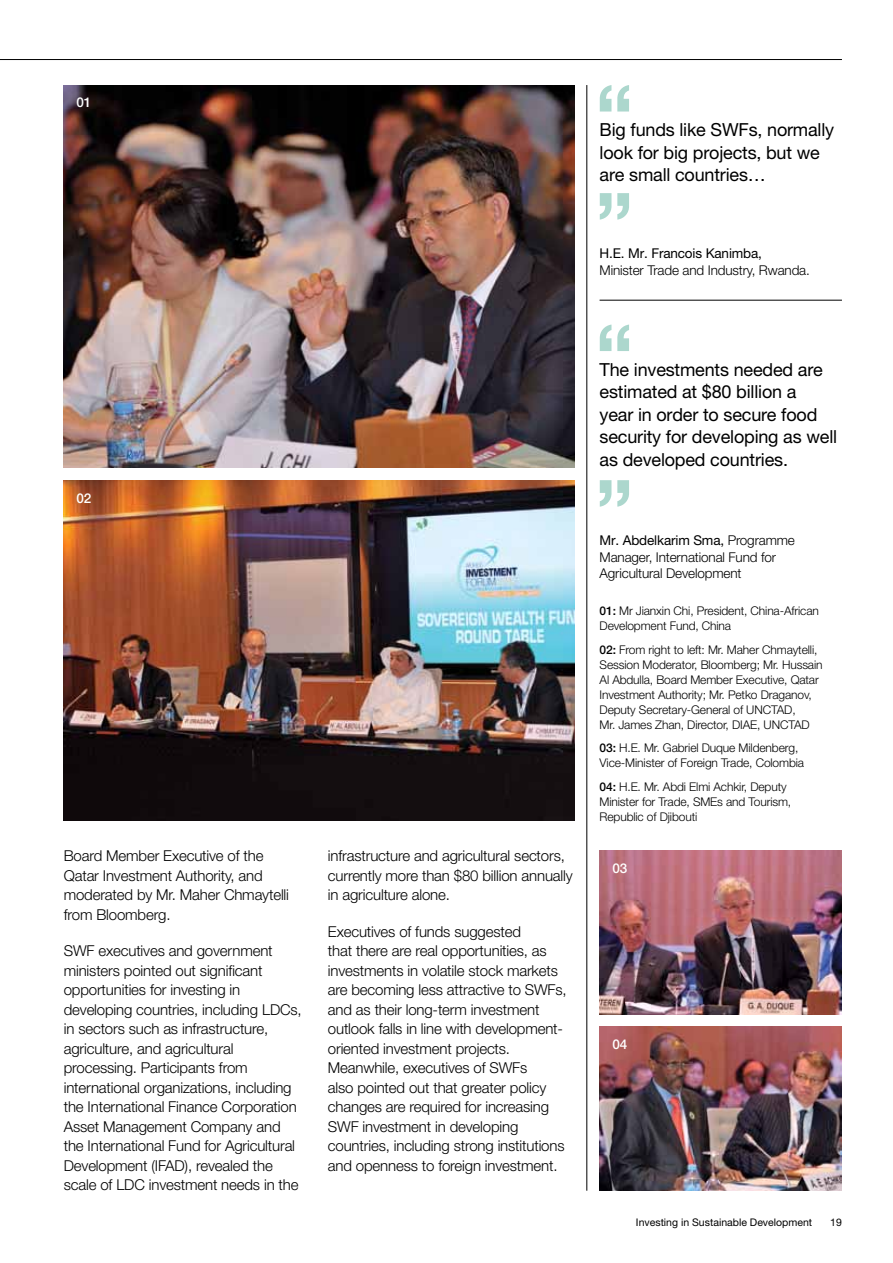
<style>
.page{position:relative;width:893px;height:1263px;background:#fff}
.page>*{position:absolute;margin:0;border:0;box-sizing:border-box;transform-origin:0 0}
.t1{font:700 82.5px "Helvetica Neue LT Pro";color:#acd7cd}
.t2{font:18px/22.5px "Helvetica Neue LT Pro";letter-spacing:-.01em;color:#000}
.t3{font:300 15px/19.5px "Helvetica Neue LT Pro";letter-spacing:-.01em;color:#000}
.t4{font:300 13.5px/16.5px "Helvetica Neue LT Pro";letter-spacing:-.01em;color:#000}
.t5{font:13.5px "Helvetica Neue LT Pro";letter-spacing:-.01em;color:#000}
.t6{font:500 13.5px "Helvetica Neue LT Pro";letter-spacing:-.01em;color:#fff}
.t7{font:300 12px/15px "Helvetica Neue LT Pro";letter-spacing:-.01em;color:#000}
.t8{font:10.5px "Helvetica Neue LT Pro";color:#000}
.s1{font-weight:400}
.s2{font-weight:500}
</style>
<div class="page">
<hr style="left:0;top:59px;width:842px;height:1px;background:#000">
<hr style="left:600px;top:300px;width:242px;height:1px;background:#000">
<hr style="left:586px;top:85px;width:1px;height:1106px;background:#000">
<img style="left:64px;top:481px;width:510px;height:340px">
<img style="left:64px;top:85px;width:510px;height:383px">
<img style="left:600px;top:850px;width:242px;height:164px">
<img style="left:600px;top:1027px;width:242px;height:164px">
<p class="t6" style="left:77px;top:95px;width:16px">01</p>
<p class="t6" style="left:77px;top:490px;width:16px">02</p>
<p class="t3" style="left:64px;top:846px;width:227px">Board Member Executive of the<br>Qatar Investment Authority, and moderated by Mr. Maher Chmaytelli from Bloomberg.</p>
<p class="t3" style="left:64px;top:941px;width:239px">SWF executives and government ministers pointed out significant opportunities for investing in developing countries, including LDCs, in sectors such as infrastructure, agriculture, and agricultural processing. Participants from international organizations, including the International Finance Corporation Asset Management Company and the International Fund for Agricultural Development (IFAD), revealed the scale of LDC investment needs in the</p>
<p class="t3" style="left:328px;top:846px;width:246px">infrastructure and agricultural sectors, currently more than $80 billion annually in agriculture alone.</p>
<p class="t3" style="left:328px;top:921px;width:240px">Executives of funds suggested<br>that there are real opportunities, as investments in volatile stock markets are becoming less attractive to SWFs, and as their long-term investment outlook falls in line with development&shy;oriented investment projects.<br>Meanwhile, executives of SWFs<br>also pointed out that greater policy changes are required for increasing SWF investment in developing countries, including strong institutions and openness to foreign investment.</p>
<h1 class="t1" style="left:595px;top:64px;width:40px">“</h1>
<p class="t2" style="left:600px;top:118px;width:236px">Big funds like SWFs, normally look for big projects, but we are small countries…</p>
<h1 class="t1" style="left:595px;top:172px;width:40px">”</h1>
<p class="t5" style="left:600px;top:246px;width:164px">H.E. Mr. Francois Kanimba,</p>
<p class="t4" style="left:600px;top:262px;width:212px">Minister Trade and Industry, Rwanda.</p>
<h1 class="t1" style="left:595px;top:303px;width:40px">“</h1>
<p class="t2" style="left:600px;top:358px;width:239px">The investments needed are estimated at $80 billion a<br>year in order to secure food security for developing as well as developed countries.</p>
<h1 class="t1" style="left:595px;top:459px;width:40px">”</h1>
<p class="t4" style="left:600px;top:532px;width:197px"><span class="s1">Mr. Abdelkarim Sma,</span> Programme<br>Manager, International Fund for<br>Agricultural Development</p>
<p class="t7" style="left:600px;top:603px;width:221px"><span class="s2">01:</span> Mr Jianxin Chi, President, China-African<br>Development Fund, China</p>
<p class="t7" style="left:600px;top:642px;width:225px"><span class="s2">02:</span> From right to left: Mr. Maher Chmaytelli, Session Moderator, Bloomberg; Mr. Hussain Al Abdulla, Board Member Executive, Qatar Investment Authority; Mr. Petko Draganov, Deputy Secretary-General of UNCTAD,<br>Mr. James Zhan, Director, DIAE, UNCTAD</p>
<p class="t7" style="left:600px;top:740px;width:206px"><span class="s2">03:</span> H.E. Mr. Gabriel Duque Mildenberg,<br>Vice-Minister of Foreign Trade, Colombia</p>
<p class="t7" style="left:600px;top:779px;width:193px"><span class="s2">04:</span> H.E. Mr. Abdi Elmi Achkir, Deputy<br>Minister for Trade, SMEs and Tourism,<br>Republic of Djibouti</p>
<p class="t6" style="left:612px;top:860px;width:16px">03</p>
<p class="t6" style="left:612px;top:1036px;width:16px">04</p>
<p class="t8" style="left:636px;top:1216px;width:178px">Investing in Sustainable Development</p>
<p class="t8" style="left:830px;top:1216px;width:13px">19</p>
</div>
